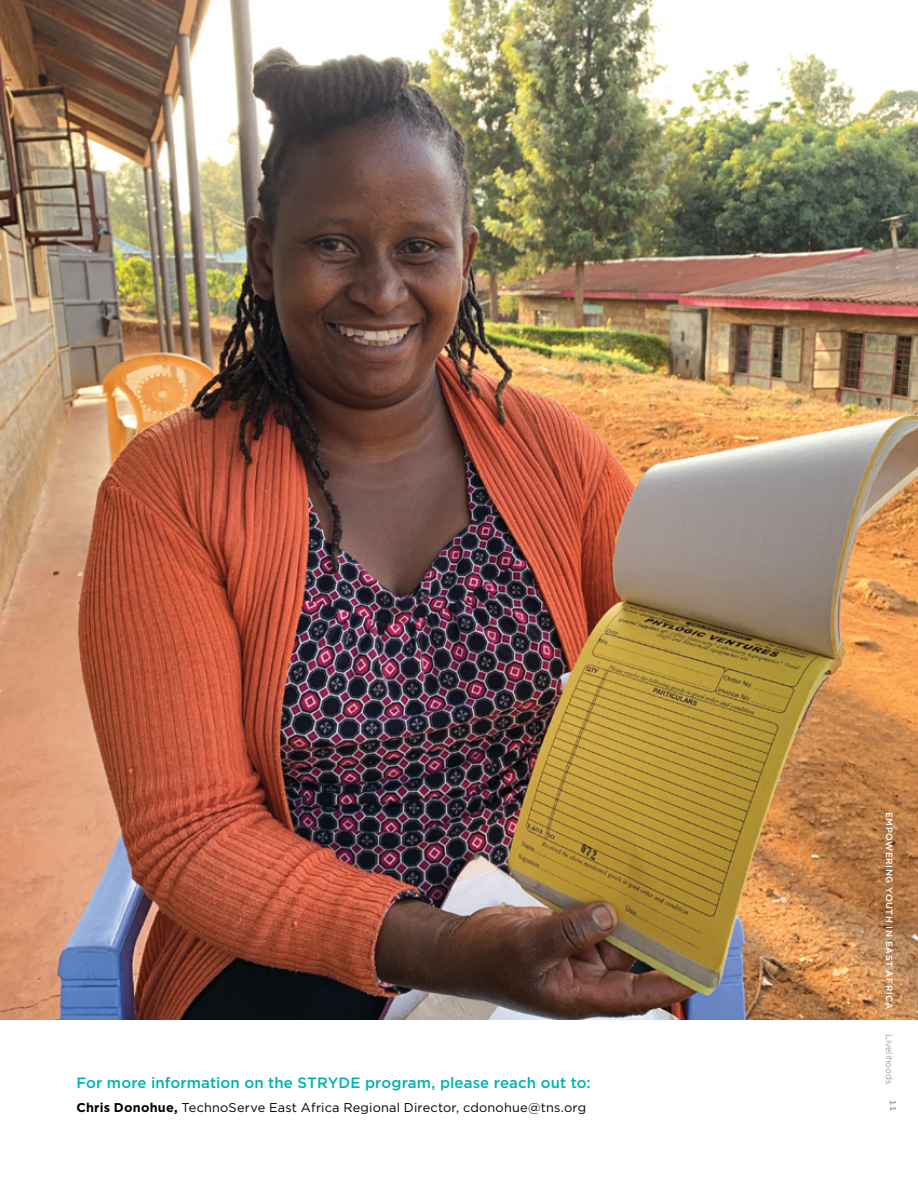
<style>
.page{position:relative;width:918px;height:1188px;background:#fff}
.page>*{position:absolute;margin:0;border:0;box-sizing:border-box;transform-origin:0 0}
.t1{font:500 15px "Gotham";letter-spacing:.01em;color:#00b1b0}
.t2{font:12.75px "Gotham";letter-spacing:.015em;color:#000}
.t3{font:500 9px "Gotham";letter-spacing:.06em;color:#fff}
.t4{font:300 9px "Gotham";color:#767670}
.s1{font-weight:700}
.s2{font-family:"Archer";font-weight:500;font-size:15px}
</style>
<div class="page">
<img style="left:0;top:0;width:918px;height:1020px">
<p class="t1" style="left:76px;top:1072px;width:516px">For more information on the STRYDE program, please reach out to:</p>
<p class="t2" style="left:76px;top:1099px;width:511px"><span class="s1">Chris Donohue,</span> TechnoServe East Africa Regional Director, cdonohue@tns.org</p>
<p class="t3" style="left:895px;top:812px;width:199px;rotate:90deg">EMPOWERING YOUTH IN EAST AFRICA</p>
<p class="t4" style="left:895px;top:1034px;width:79px;rotate:90deg">Livelihoods <span class="s2">11</span></p>
</div>
